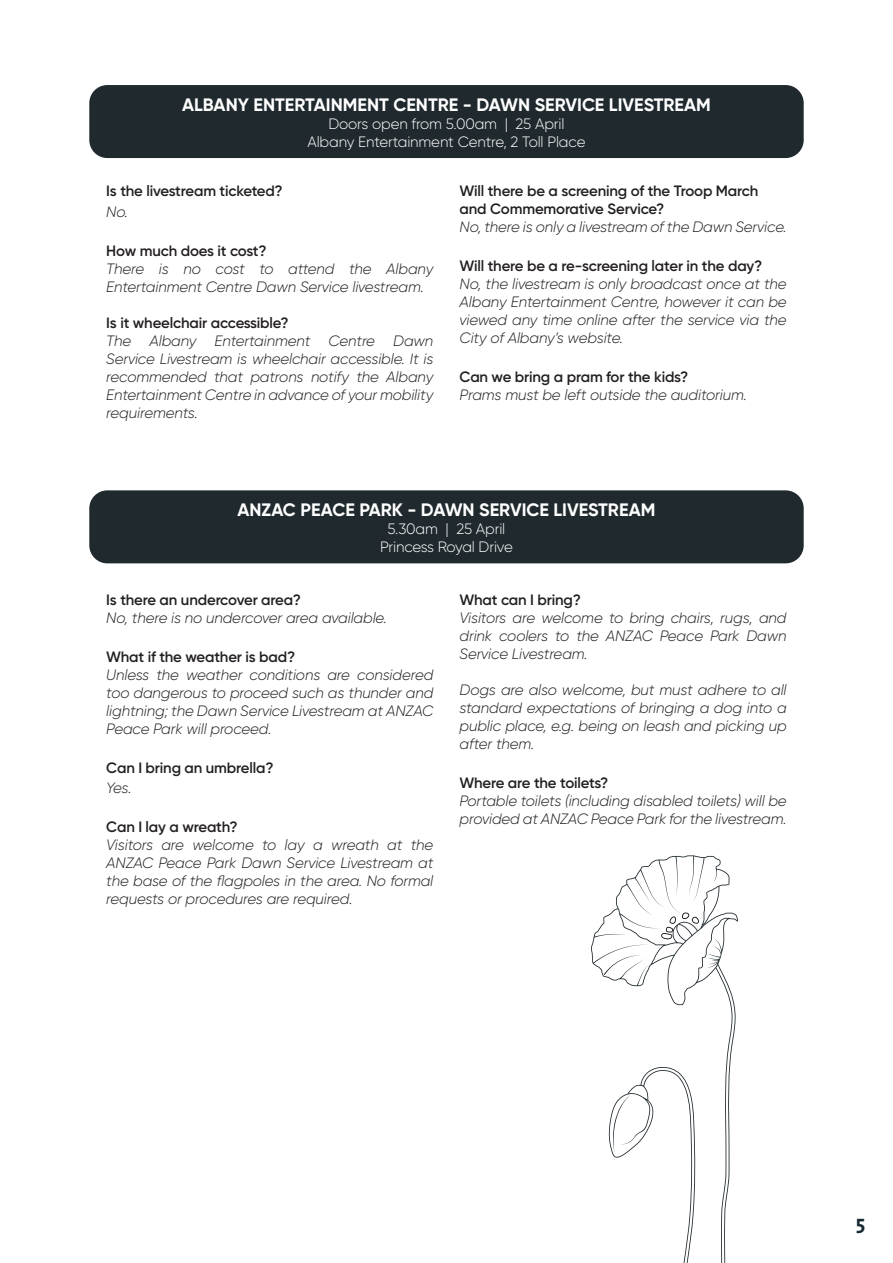
<style>
.page{position:relative;width:893px;height:1263px;background:#fff}
.page>*{position:absolute;margin:0;border:0;box-sizing:border-box;transform-origin:0 0}
.t1{font:21px "The Sans Bold Caps";color:#152731}
.t2{font:700 18px "Gilroy";color:#fff}
.t3{font:italic 300 15px/18px "Gilroy";letter-spacing:-.01em;color:#231f20;text-align:justify}
.t4{font:600 15px/18px "Gilroy";letter-spacing:-.01em;color:#231f20}
.t5{font:300 15px "Gilroy";letter-spacing:-.01em;color:#fff}
</style>
<div class="page">
<div style="left:89px;top:85px;width:715px;height:73px;background:#1f292e;border-radius:18px"></div>
<div style="left:89px;top:490px;width:715px;height:73px;background:#1f292e;border-radius:18px"></div>
<svg style="left:591px;top:855px;width:147px;height:408px"></svg>
<svg style="left:661px;top:912px;width:38px;height:32px"></svg>
<svg style="left:604px;top:955px;width:36px;height:20px"></svg>
<svg style="left:609px;top:1067px;width:87px;height:196px"></svg>
<p class="t2" style="left:182px;top:93px;width:530px">ALBANY ENTERTAINMENT CENTRE - DAWN SERVICE LIVESTREAM</p>
<p class="t5" style="left:328px;top:114px;width:237px">Doors open from 5.00am | 25 April</p>
<p class="t5" style="left:307px;top:132px;width:280px">Albany Entertainment Centre, 2 Toll Place</p>
<p class="t4" style="left:106px;top:182px;width:178px">Is the livestream ticketed?</p>
<p class="t3" style="left:106px;top:203px;width:23px">No.</p>
<p class="t4" style="left:106px;top:241px;width:162px">How much does it cost?</p>
<p class="t3" style="left:106px;top:259px;width:329px">There is no cost to attend the Albany<br>Entertainment Centre Dawn Service livestream.</p>
<p class="t4" style="left:106px;top:313px;width:184px">Is it wheelchair accessible?</p>
<p class="t3" style="left:106px;top:331px;width:329px">The Albany Entertainment Centre Dawn Service Livestream is wheelchair accessible. It is recommended that patrons notify the Albany Entertainment Centre in advance of your mobility requirements.</p>
<p class="t4" style="left:460px;top:182px;width:300px">Will there be a screening of the Troop March and Commemorative Service?</p>
<p class="t3" style="left:460px;top:218px;width:329px">No, there is only a livestream of the Dawn Service.</p>
<p class="t4" style="left:460px;top:257px;width:304px">Will there be a re-screening later in the day?</p>
<p class="t3" style="left:460px;top:275px;width:329px">No, the livestream is only broadcast once at the Albany Entertainment Centre, however it can be viewed any time online after the service via the City of Albany’s website.</p>
<p class="t4" style="left:460px;top:367px;width:230px">Can we bring a pram for the kids?</p>
<p class="t3" style="left:460px;top:385px;width:289px">Prams must be left outside the auditorium.</p>
<p class="t2" style="left:237px;top:498px;width:419px">ANZAC PEACE PARK - DAWN SERVICE LIVESTREAM</p>
<p class="t5" style="left:388px;top:520px;width:119px">5.30am | 25 April</p>
<p class="t5" style="left:380px;top:538px;width:134px">Princess Royal Drive</p>
<p class="t4" style="left:106px;top:591px;width:196px">Is there an undercover area?</p>
<p class="t3" style="left:106px;top:609px;width:282px">No, there is no undercover area available.</p>
<p class="t4" style="left:106px;top:647px;width:190px">What if the weather is bad?</p>
<p class="t3" style="left:106px;top:665px;width:329px">Unless the weather conditions are considered too dangerous to proceed such as thunder and lightning; the Dawn Service Livestream at ANZAC Peace Park will proceed.</p>
<p class="t4" style="left:106px;top:758px;width:169px">Can I bring an umbrella?</p>
<p class="t3" style="left:106px;top:779px;width:27px">Yes.</p>
<p class="t4" style="left:106px;top:817px;width:133px">Can I lay a wreath?</p>
<p class="t3" style="left:106px;top:835px;width:329px">Visitors are welcome to lay a wreath at the ANZAC Peace Park Dawn Service Livestream at the base of the flagpoles in the area. No formal requests or procedures are required.</p>
<p class="t4" style="left:460px;top:591px;width:123px">What can I bring?</p>
<p class="t3" style="left:460px;top:609px;width:329px">Visitors are welcome to bring chairs, rugs, and drink coolers to the ANZAC Peace Park Dawn Service Livestream.</p>
<p class="t3" style="left:460px;top:681px;width:329px">Dogs are also welcome, but must adhere to all standard expectations of bringing a dog into a public place, e.g. being on leash and picking up after them.</p>
<p class="t4" style="left:460px;top:773px;width:150px">Where are the toilets?</p>
<p class="t3" style="left:460px;top:791px;width:329px">Portable toilets (including disabled toilets) will be provided at ANZAC Peace Park for the livestream.</p>
<p class="t1" style="left:856px;top:1208px;width:11px">5</p>
</div>
